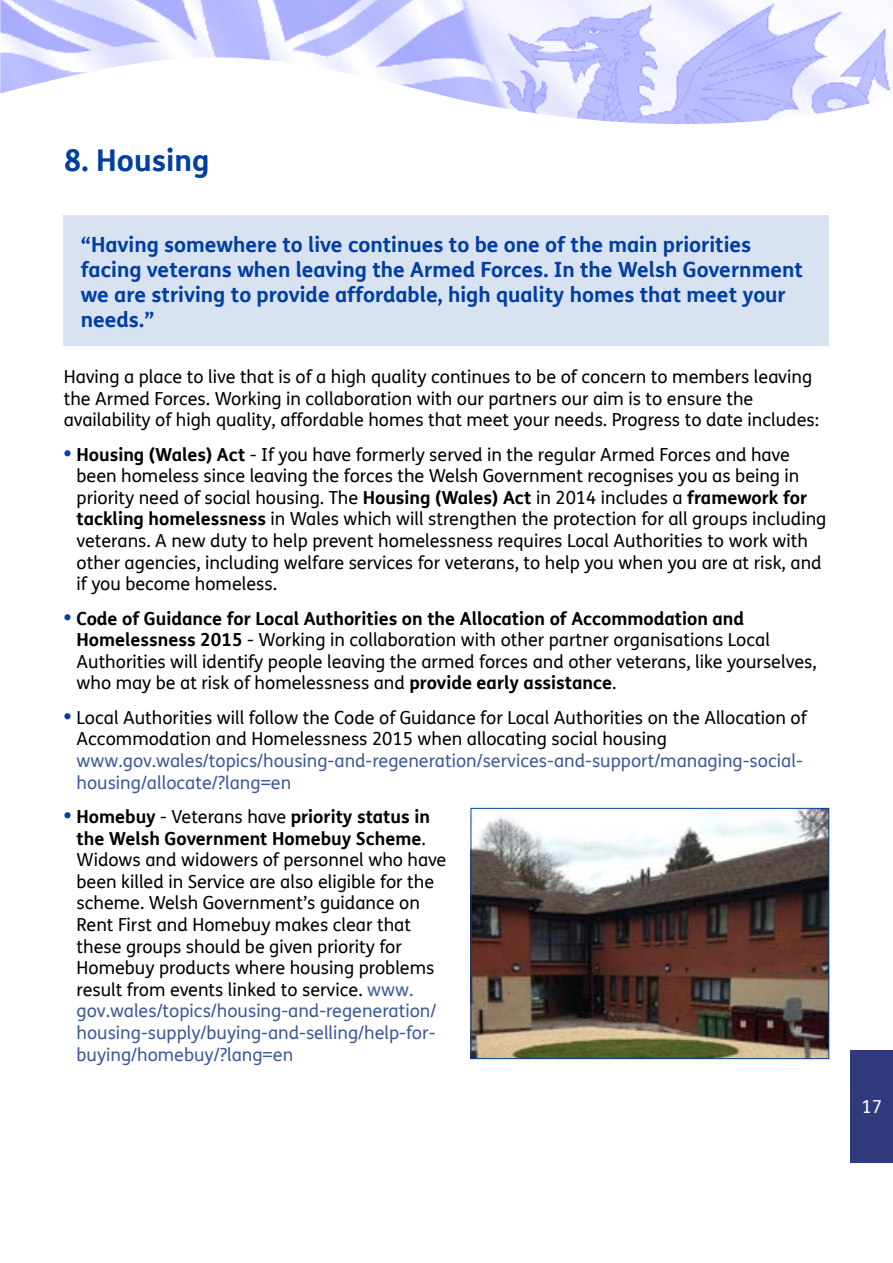
<style>
.page{position:relative;width:893px;height:1263px;background:#fff}
.page>*{position:absolute;margin:0;border:0;box-sizing:border-box;transform-origin:0 0}
.section_head{font:700 30px "FS Me";color:#003fa2}
.quote{font:700 21px/25.2px "FS Me";color:#003fa2}
.Body_text{font:18px/21.6px "FS Me";color:#000}
.indented_body{font:18px/21.6px "FS Me";color:#3d5b98}
.t1{font:18px "FS Me";color:#fff}
.s1{font-weight:800;font-size:21px;color:#003fa2}
.s2{font-weight:700}
.s3{color:#3d5b98}
</style>
<div class="page">
<div style="left:850px;top:1050px;width:43px;height:113px;background:#303a7c"></div>
<img style="left:0;top:0;width:893px;height:124px">
<div style="left:64px;top:216px;width:765px;height:130px;background:#d9e2f1"></div>
<img style="left:473px;top:810px;width:354px;height:247px">
<div style="left:471px;top:808px;width:358px;height:251px;border:1px solid #003fa2"></div>
<p class="section_head" style="left:64px;top:137px;width:147px">8. Housing</p>
<p class="quote" style="left:81px;top:231px;width:724px">“Having somewhere to live continues to be one of the main priorities facing veterans when leaving the Armed Forces. In the Welsh Government we are striving to provide affordable, high quality homes that meet your needs.”</p>
<p class="Body_text" style="left:64px;top:366px;width:757px">Having a place to live that is of a high quality continues to be of concern to members leaving the Armed Forces. Working in collaboration with our partners our aim is to ensure the availability of high quality, affordable homes that meet your needs. Progress to date includes:</p>
<p class="Body_text" style="left:77px;top:443px;width:751px;text-indent:-13px"><span class="s1">•</span> <span class="s2">Housing (Wales) Act</span> - If you have formerly served in the regular Armed Forces and have been homeless since leaving the forces the Welsh Government recognises you as being in priority need of social housing. The <span class="s2">Housing (Wales) Act</span> in 2014 includes a <span class="s2">framework for tackling homelessness</span> in Wales which will strengthen the protection for all groups including veterans. A new duty to help prevent homelessness requires Local Authorities to work with other agencies, including welfare services for veterans, to help you when you are at risk, and if you become homeless.</p>
<p class="Body_text" style="left:77px;top:607px;width:742px;text-indent:-13px"><span class="s1">•</span> <span class="s2">Code of Guidance for Local Authorities on the Allocation of Accommodation and Homelessness 2015</span> - Working in collaboration with other partner organisations Local Authorities will identify people leaving the armed forces and other veterans, like yourselves, who may be at risk of homelessness and <span class="s2">provide early assistance</span>.</p>
<p class="Body_text" style="left:77px;top:706px;width:732px;text-indent:-13px"><span class="s1">•</span> Local Authorities will follow the Code of Guidance for Local Authorities on the Allocation of<br>Accommodation and Homelessness 2015 when allocating social housing</p>
<p class="indented_body" style="left:77px;top:749px;width:728px">www.gov.wales/topics/housing-and-regeneration/services-and-support/managing-social&shy;housing/allocate/?lang=en</p>
<p class="Body_text" style="left:77px;top:805px;width:371px;text-indent:-13px"><span class="s1">•</span> <span class="s2">Homebuy</span> - Veterans have <span class="s2">priority status in the Welsh Government Homebuy Scheme</span>.<br>Widows and widowers of personnel who have been killed in Service are also eligible for the scheme. Welsh Government’s guidance on Rent First and Homebuy makes clear that these groups should be given priority for Homebuy products where housing problems result from events linked to service. <span class="s3">www. gov.wales/topics/housing-and-regeneration/ housing-supply/buying-and-selling/help-for&shy;buying/homebuy/?lang=en</span></p>
<p class="t1" style="left:861px;top:1095px;width:22px">17</p>
</div>
